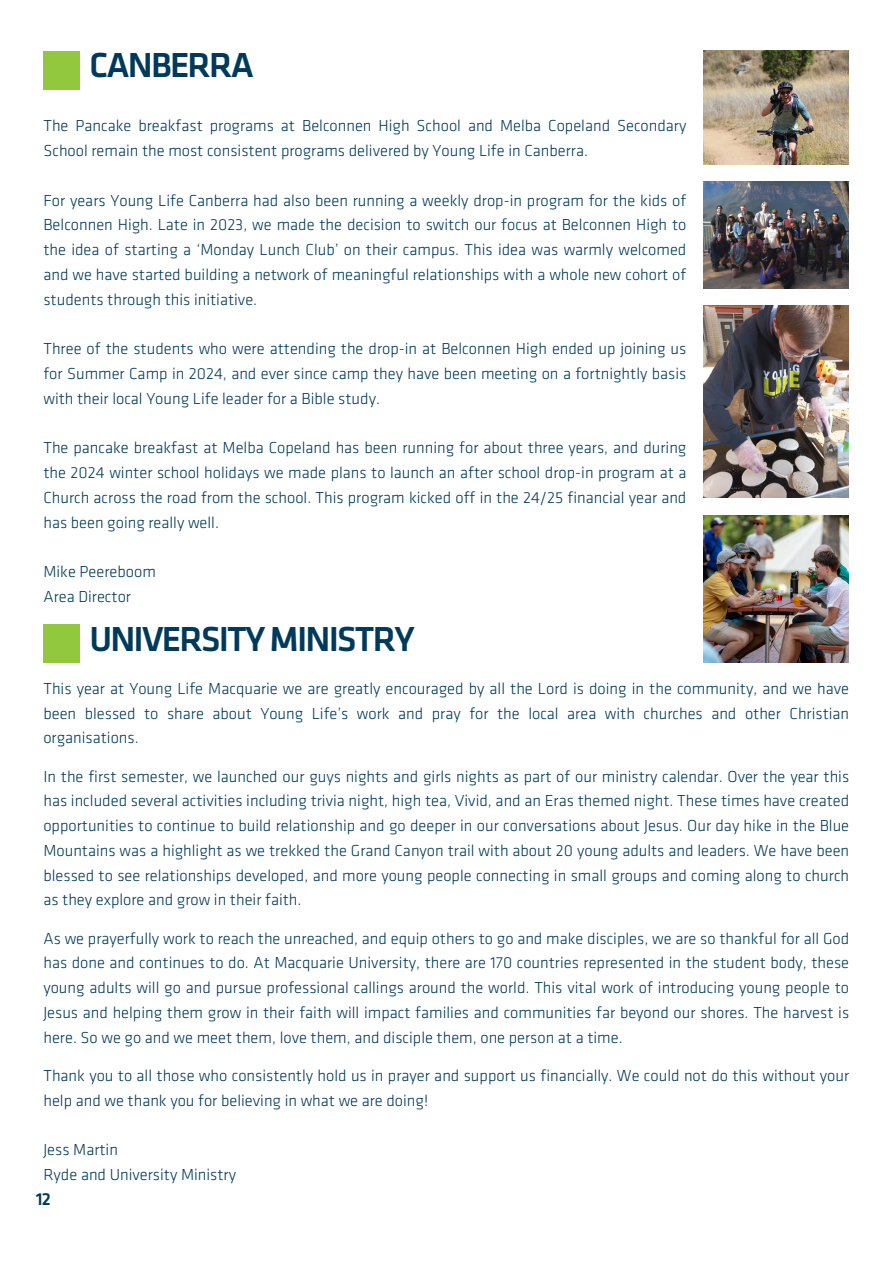
<style>
.page{position:relative;width:894px;height:1264px;background:#fff}
.page>*{position:absolute;margin:0;border:0;box-sizing:border-box;transform-origin:0 0}
.t1{font:500 36px "Klavika";letter-spacing:-.05em;color:#003a5b}
.t2{font:500 18px "Klavika";color:#003a5b}
.t3{font:300 16.5px/24.8px "Klavika";color:#003a5b;text-align:justify}
</style>
<div class="page">
<div style="left:43px;top:51px;width:37px;height:38px;background:#91c83e"></div>
<div style="left:43px;top:624px;width:37px;height:39px;background:#91c83e"></div>
<img style="left:703px;top:181px;width:145px;height:107px">
<img style="left:703px;top:51px;width:145px;height:114px">
<img style="left:703px;top:305px;width:145px;height:192px">
<img style="left:703px;top:515px;width:145px;height:147px">
<p class="t1" style="left:89px;top:50px;width:166px">CANBERRA</p>
<p class="t3" style="left:43px;top:115px;width:644px">The Pancake breakfast programs at Belconnen High School and Melba Copeland Secondary<br>School remain the most consistent programs delivered by Young Life in Canberra.</p>
<p class="t3" style="left:43px;top:189px;width:644px">For years Young Life Canberra had also been running a weekly drop-in program for the kids of Belconnen High. Late in 2023, we made the decision to switch our focus at Belconnen High to the idea of starting a ‘Monday Lunch Club’ on their campus. This idea was warmly welcomed and we have started building a network of meaningful relationships with a whole new cohort of students through this initiative.</p>
<p class="t3" style="left:43px;top:338px;width:644px">Three of the students who were attending the drop-in at Belconnen High ended up joining us for Summer Camp in 2024, and ever since camp they have been meeting on a fortnightly basis with their local Young Life leader for a Bible study.</p>
<p class="t3" style="left:43px;top:437px;width:644px">The pancake breakfast at Melba Copeland has been running for about three years, and during the 2024 winter school holidays we made plans to launch an after school drop-in program at a Church across the road from the school. This program kicked off in the 24/25 financial year and has been going really well.</p>
<p class="t3" style="left:43px;top:560px;width:114px">Mike Peereboom</p>
<p class="t3" style="left:43px;top:585px;width:89px">Area Director</p>
<p class="t1" style="left:89px;top:623px;width:327px">UNIVERSITY MINISTRY</p>
<h1 class="t3" style="left:43px;top:677px;width:807px">This year at Young Life Macquarie we are greatly encouraged by all the Lord is doing in the community, and we have been blessed to share about Young Life’s work and pray for the local area with churches and other Christian organisations.</h1>
<p class="t3" style="left:43px;top:765px;width:807px">In the first semester, we launched our guys nights and girls nights as part of our ministry calendar. Over the year this has included several activities including trivia night, high tea, Vivid, and an Eras themed night. These times have created opportunities to continue to build relationship and go deeper in our conversations about Jesus. Our day hike in the Blue Mountains was a highlight as we trekked the Grand Canyon trail with about 20 young adults and leaders. We have been blessed to see relationships developed, and more young people connecting in small groups and coming along to church as they explore and grow in their faith.</p>
<p class="t3" style="left:43px;top:927px;width:807px">As we prayerfully work to reach the unreached, and equip others to go and make disciples, we are so thankful for all God has done and continues to do. At Macquarie University, there are 170 countries represented in the student body, these young adults will go and pursue professional callings around the world. This vital work of introducing young people to Jesus and helping them grow in their faith will impact families and communities far beyond our shores. The harvest is here. So we go and we meet them, love them, and disciple them, one person at a time.</p>
<p class="t3" style="left:43px;top:1064px;width:807px">Thank you to all those who consistently hold us in prayer and support us financially. We could not do this without your help and we thank you for believing in what we are doing!</p>
<h1 class="t3" style="left:43px;top:1138px;width:76px">Jess Martin</h1>
<p class="t3" style="left:43px;top:1163px;width:194px">Ryde and University Ministry</p>
<p class="t2" style="left:36px;top:1191px;width:17px">12</p>
</div>
